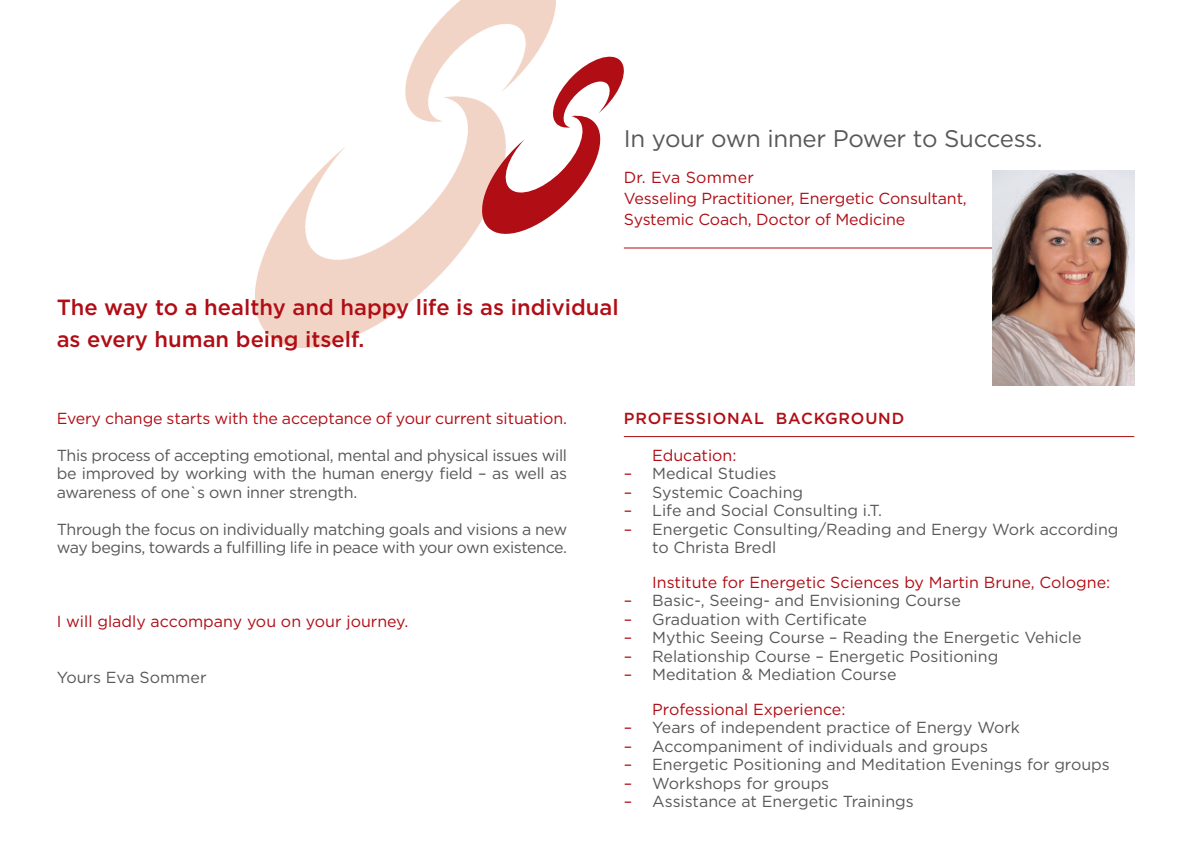
<style>
.page{position:relative;width:1191px;height:842px;background:#fff}
.page>*{position:absolute;margin:0;border:0;box-sizing:border-box;transform-origin:0 0}
.t1{font:24px "Gotham";letter-spacing:-.015em;color:#57585a}
.t2{font:500 22px/32px "Gotham";color:#b00d15}
.t3{font:16px/18.6px "Gotham";color:#57585a}
.t4{font:16px/21px "Gotham";letter-spacing:-.01em;color:#b00d15}
.t5{font:16px/18.6px "Gotham";letter-spacing:-.025em;color:#57585a}
.t6{font:500 16px "Gotham";letter-spacing:.05em;color:#b00d15}
.s1{color:#b00d15}
</style>
<div class="page">
<img style="left:255px;top:0;width:301px;height:347px">
<hr style="left:624px;top:248px;width:510px;height:1px;background:#b00d15">
<hr style="left:624px;top:436px;width:510px;height:1px;background:#b00d15">
<svg style="left:482px;top:57px;width:142px;height:177px"></svg>
<img style="left:992px;top:170px;width:142px;height:216px">
<h1 class="t1" style="left:624px;top:130px;width:420px">In your own inner power to success.</h1>
<p class="t4" style="left:624px;top:168px;width:344px">Dr. eva sommer<br>vesseling practitioner, energetic Consultant, systemic Coach, Doctor of Medicine</p>
<h2 class="t2" style="left:57px;top:293px;width:563px">The way to a healthy and happy life is as individual as every human being itself.</h2>
<p class="t4" style="left:57px;top:409px;width:512px">every change starts with the acceptance of your current situation.</p>
<p class="t3" style="left:57px;top:447px;width:512px;text-align:justify">this process of accepting emotional, mental and physical issues will be improved by working with the human energy field – as well as awareness of one`s own inner strength.</p>
<p class="t5" style="left:57px;top:521px;width:512px">through the focus on individually matching goals and visions a new way begins, towards a fulfilling life in peace with your own existence.</p>
<p class="t4" style="left:57px;top:613px;width:353px">I will gladly accompany you on your journey.</p>
<p class="t3" style="left:57px;top:669px;width:151px">yours eva sommer</p>
<p class="t6" style="left:624px;top:413px;width:282px">PROFESSIONAL BACKGROUND</p>
<p class="t4" style="left:652px;top:446px;width:86px">education:</p>
<p class="t3" style="left:624px;top:466px;width:154px"><span class="s1">–</span> Medical studies</p>
<p class="t3" style="left:624px;top:484px;width:181px"><span class="s1">–</span> systemic Coaching</p>
<p class="t3" style="left:624px;top:503px;width:260px"><span class="s1">–</span> Life and social Consulting i.t.</p>
<p class="t3" style="left:652px;top:521px;width:468px;text-indent:-28px"><span class="s1">–</span> energetic Consulting/reading and energy Work according to Christa Bredl</p>
<p class="t4" style="left:652px;top:573px;width:459px">Institute for energetic sciences by Martin Brune, Cologne:</p>
<p class="t3" style="left:624px;top:593px;width:338px"><span class="s1">–</span> Basic-, seeing- and envisioning Course</p>
<p class="t3" style="left:624px;top:611px;width:245px"><span class="s1">–</span> Graduation with Certificate</p>
<p class="t3" style="left:624px;top:630px;width:459px"><span class="s1">–</span> Mythic seeing Course – reading the energetic vehicle</p>
<p class="t3" style="left:624px;top:648px;width:376px"><span class="s1">–</span> relationship Course – energetic positioning</p>
<p class="t3" style="left:652px;top:659px;width:246px;line-height:34.4px;text-indent:-28px"><span class="s1">–</span> Meditation &amp; Mediation Course <span class="s1">professional experience:</span></p>
<p class="t3" style="left:624px;top:720px;width:397px"><span class="s1">–</span> years of independent practice of energy Work</p>
<p class="t3" style="left:624px;top:738px;width:365px"><span class="s1">–</span> accompaniment of individuals and groups</p>
<p class="t3" style="left:624px;top:757px;width:487px"><span class="s1">–</span> energetic positioning and Meditation evenings for groups</p>
<p class="t3" style="left:624px;top:775px;width:207px"><span class="s1">–</span> Workshops for groups</p>
<p class="t3" style="left:624px;top:794px;width:291px"><span class="s1">–</span> assistance at energetic trainings</p>
</div>
